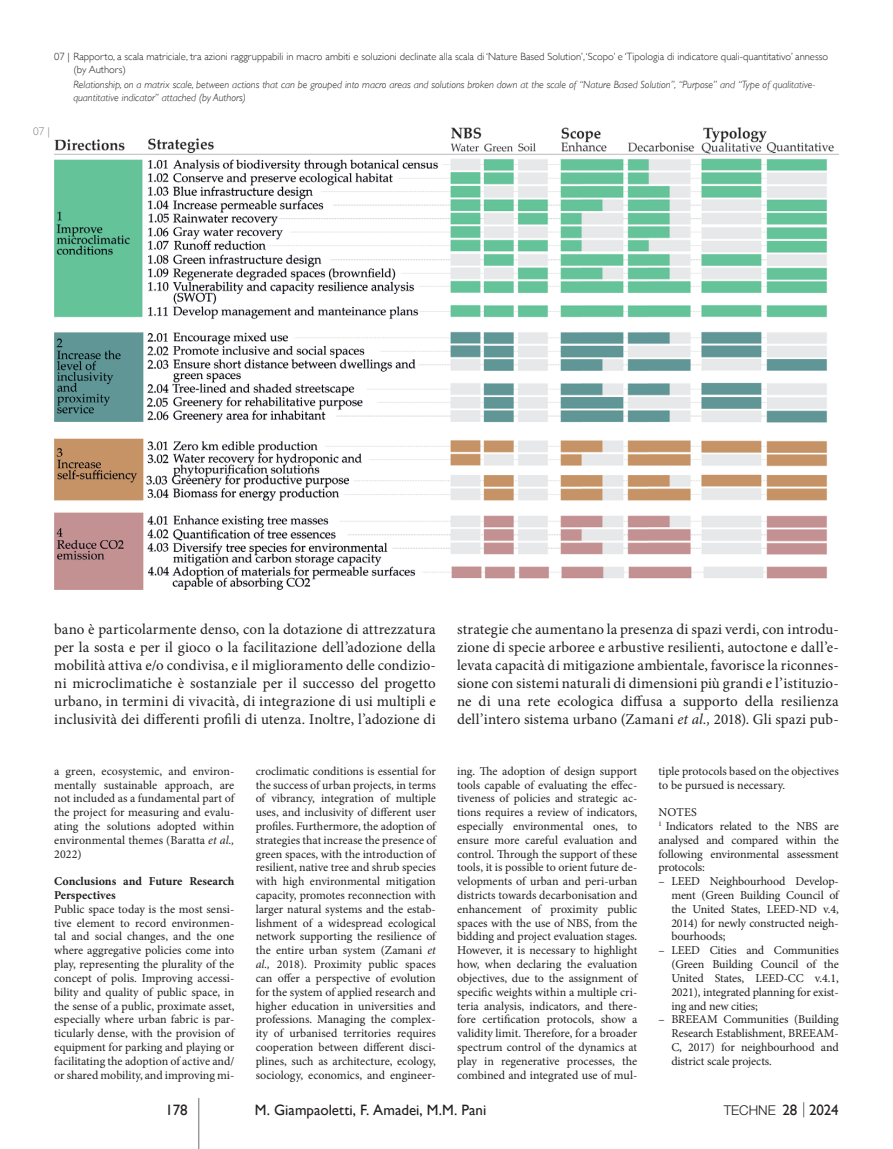
<style>
.page{position:relative;width:893px;height:1149px;background:#fff}
.page>*{position:absolute;margin:0;border:0;box-sizing:border-box;transform-origin:0 0}
.t1{font:15px/18px "Minion Pro";color:#231f20;text-align:justify}
.t2{font:15px "Gill Sans";color:#231f20}
.t3{font:300 13.5px "Helvetica Neue LT Std";color:#231f20}
.t4{font:12px/13.8px "Minion Pro";letter-spacing:-.005em;color:#231f20;text-align:justify}
.t5{font:700 12px/13.8px "Minion Pro";color:#231f20}
.t6{font:300 11.25px "Gill Sans";color:#808285}
.t7{font:italic 300 10.5px/12.8px "Gill Sans";color:#231f20}
.t8{font:300 10.5px/12.8px "Gill Sans";color:#231f20}
.s1{font-style:italic}
.s2{font-family:"Gill Sans";font-weight:400;font-size:15px}
</style>
<div class="page">
<svg style="left:803px;top:1102px;width:1px;height:14px"></svg>
<hr style="left:198px;top:1097px;width:1px;height:51px;background:#6c6d70">
<img style="left:54px;top:128px;width:785px;height:461px">
<p class="t8" style="left:73px;top:50px;width:756px;text-indent:-19px">07 | Rapporto, a scala matriciale, tra azioni raggruppabili in macro ambiti e soluzioni declinate alla scala di ‘Nature Based Solution’, ‘Scopo’ e ‘Tipologia di indicatore quali-quantitativo’ annesso (by Authors)</p>
<p class="t7" style="left:73px;top:78px;width:744px">Relationship, on a matrix scale, between actions that can be grouped into macro areas and solutions broken down at the scale of “Nature Based Solution”, “Purpose” and “Type of qualitative&shy;quantitative indicator” attached (by Authors)</p>
<p class="t6" style="left:33px;top:123px;width:18px">07 |</p>
<p class="t1" style="left:54px;top:620px;width:383px">bano è particolarmente denso, con la dotazione di attrezzatura per la sosta e per il gioco o la facilitazione dell’adozione della mobilità attiva e/o condivisa, e il miglioramento delle condizio&shy;ni microclimatiche è sostanziale per il successo del progetto urbano, in termini di vivacità, di integrazione di usi multipli e inclusività dei differenti profili di utenza. Inoltre, l’adozione di</p>
<p class="t1" style="left:457px;top:620px;width:383px">strategie che aumentano la presenza di spazi verdi, con introdu&shy;zione di specie arboree e arbustive resilienti, autoctone e dall’e&shy;levata capacità di mitigazione ambientale, favorisce la riconnes&shy;sione con sistemi naturali di dimensioni più grandi e l’istituzio&shy;ne di una rete ecologica diffusa a supporto della resilienza dell’intero sistema urbano (Zamani <span class="s1">et al.,</span> 2018). Gli spazi pub-</p>
<p class="t4" style="left:54px;top:763px;width:182px">a green, ecosystemic, and environ&shy;mentally sustainable approach, are not included as a fundamental part of the project for measuring and evalu&shy;ating the solutions adopted within environmental themes (Baratta <span class="s1">et al., </span>2022)</p>
<p class="t5" style="left:54px;top:874px;width:182px">Conclusions and Future Research<br>Perspectives</p>
<p class="t4" style="left:54px;top:901px;width:182px">Public space today is the most sensi&shy;tive element to record environmen&shy;tal and social changes, and the one where aggregative policies come into play, representing the plurality of the concept of polis. Improving accessi&shy;bility and quality of public space, in the sense of a public, proximate asset, especially where urban fabric is par&shy;ticularly dense, with the provision of equipment for parking and playing or facilitating the adoption of active and/ or shared mobility, and improving mi-</p>
<p class="t4" style="left:256px;top:763px;width:182px">croclimatic conditions is essential for the success of urban projects, in terms of vibrancy, integration of multiple uses, and inclusivity of different user profiles. Furthermore, the adoption of strategies that increase the presence of green spaces, with the introduction of resilient, native tree and shrub species with high environmental mitigation capacity, promotes reconnection with larger natural systems and the estab&shy;lishment of a widespread ecological network supporting the resilience of the entire urban system (Zamani <span class="s1">et al.,</span> 2018). Proximity public spaces can offer a perspective of evolution for the system of applied research and higher education in universities and professions. Managing the complex&shy;ity of urbanised territories requires cooperation between different disci&shy;plines, such as architecture, ecology, sociology, economics, and engineer-</p>
<p class="t4" style="left:457px;top:763px;width:182px">ing. The adoption of design support tools capable of evaluating the effec&shy;tiveness of policies and strategic ac&shy;tions requires a review of indicators, especially environmental ones, to ensure more careful evaluation and control. Through the support of these tools, it is possible to orient future de&shy;velopments of urban and peri-urban districts towards decarbonisation and enhancement of proximity public spaces with the use of NBS, from the bidding and project evaluation stages.<br>However, it is necessary to highlight how, when declaring the evaluation objectives, due to the assignment of specific weights within a multiple cri&shy;teria analysis, indicators, and there&shy;fore certification protocols, show a validity limit. Therefore, for a broader spectrum control of the dynamics at play in regenerative processes, the combined and integrated use of mul-</p>
<p class="t4" style="left:659px;top:763px;width:182px">tiple protocols based on the objectives to be pursued is necessary.</p>
<p class="t4" style="left:659px;top:805px;width:182px;text-align:left">NOTES<br><sup>1</sup> Indicators related to the NBS are analysed and compared within the following environmental assessment protocols:</p>
<p class="t4" style="left:671px;top:874px;width:169px;text-indent:-13px">– LEED Neighbourhood Develop&shy;ment (Green Building Council of the United States, LEED-ND v.4, 2014) for newly constructed neigh&shy;bourhoods;</p>
<p class="t4" style="left:671px;top:943px;width:169px;text-indent:-13px">– LEED Cities and Communities (Green Building Council of the United States, LEED-CC v.4.1, 2021), integrated planning for exist&shy;ing and new cities;</p>
<p class="t4" style="left:671px;top:1012px;width:169px;text-indent:-13px">– BREEAM Communities (Building Research Establishment, BREEAM-C, 2017) for neighbourhood and district scale projects.</p>
<p class="t2" style="left:166px;top:1100px;width:24px">178</p>
<p class="t2" style="left:255px;top:1100px;width:233px">M. Giampaoletti, F. Amadei, M.M. Pani</p>
<p class="t3" style="left:724px;top:1101px;width:117px">TECHNE <span class="s2">28 2024</span></p>
</div>
